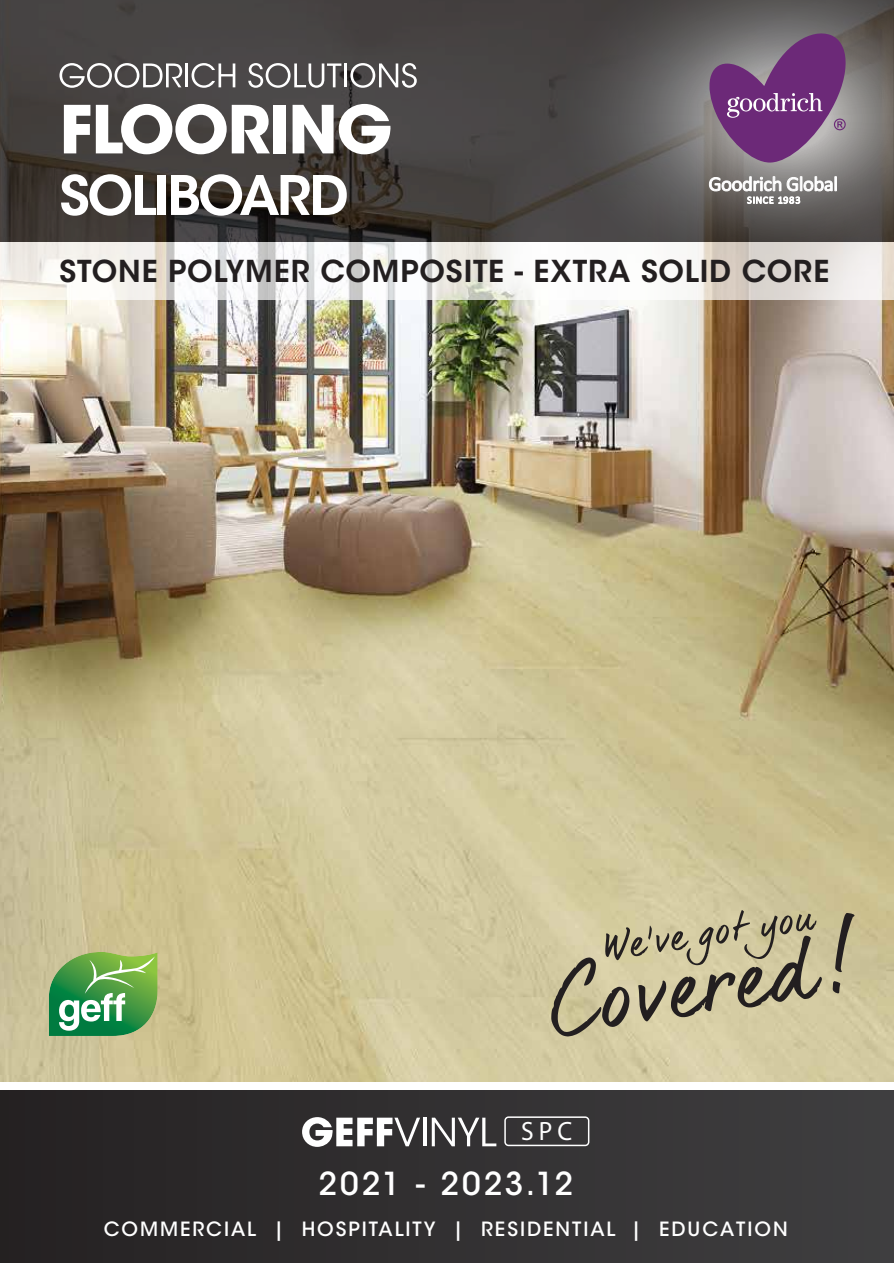
<style>
.page{position:relative;width:894px;height:1263px;background:#fff}
.page>*{position:absolute;margin:0;border:0;box-sizing:border-box;transform-origin:0 0}
.t1{font:700 65.7px "ITC Avant Garde Std";letter-spacing:-.025em;color:#fff}
.t2{font:600 54px "ITC Avant Garde Std";letter-spacing:-.045em;color:#fff}
.t3{font:500 31.5px "ITC Avant Garde Std";letter-spacing:.095em;color:#fff}
.t4{font:600 30px "ITC Avant Garde Std";letter-spacing:.03em;color:#231f20}
.t5{font:26.55px "Myriad Pro";color:#fff;scale:.96 1}
.t6{font:500 19.5px "ITC Avant Garde Std";letter-spacing:.1em;color:#fff}
</style>
<div class="page">
<img style="left:1px;top:300px;width:892px;height:782px">
<svg style="left:1px;top:0;width:530px;height:242px;background:#423e3c"></svg>
<svg style="left:1px;top:242px;width:892px;height:58px"></svg>
<svg style="left:531px;top:0;width:362px;height:242px;background:#595655"></svg>
<svg style="left:551px;top:910px;width:270px;height:126px;background:#b5ad8b"></svg>
<svg style="left:832px;top:913px;width:22px;height:80px;background:#9f9778"></svg>
<svg style="left:703px;top:28px;width:148px;height:135px;background:#7e5a83"></svg>
<svg style="left:708px;top:176px;width:129px;height:29px"></svg>
<hr style="left:0;top:0;width:1px;height:1082px;background:#b3906f">
<svg style="left:59px;top:63px;width:123px;height:25px"></svg>
<hr style="left:185px;top:63px;width:3px;height:24px;background:#fff">
<svg style="left:191px;top:63px;width:44px;height:25px"></svg>
<svg style="left:248px;top:63px;width:93px;height:25px"></svg>
<hr style="left:344px;top:63px;width:2px;height:24px;background:#fff">
<svg style="left:350px;top:63px;width:66px;height:25px"></svg>
<div style="left:0;top:1091px;width:893px;height:172px;background:linear-gradient(to right,#252122,#3f3f41)"></div>
<svg style="left:49px;top:952px;width:109px;height:84px;background:#69ab66"></svg>
<svg style="left:302px;top:1117px;width:118px;height:30px"></svg>
<hr style="left:423px;top:1118px;width:3px;height:28px;background:#fff">
<svg style="left:431px;top:1118px;width:65px;height:28px"></svg>
<svg style="left:504px;top:1116px;width:85px;height:30px;background:#4d4b4c"></svg>
<h1 class="t1" style="left:59px;top:92px;width:334px">FLOORING</h1>
<h2 class="t2" style="left:59px;top:165px;width:291px">SOLIBOARD</h2>
<h3 class="t4" style="left:59px;top:254px;width:771px">STONE POLYMER COMPOSITE - EXTRA SOLID CORE</h3>
<h3 class="t5" style="left:521px;top:1115px;width:55px">SPC</h3>
<h3 class="t3" style="left:318px;top:1171px;width:256px">2021 - 2023.12</h3>
<p class="t6" style="left:104px;top:1221px;width:685px">COMMERCIAL | HOSPITALITY | RESIDENTIAL | EDUCATION</p>
</div>
